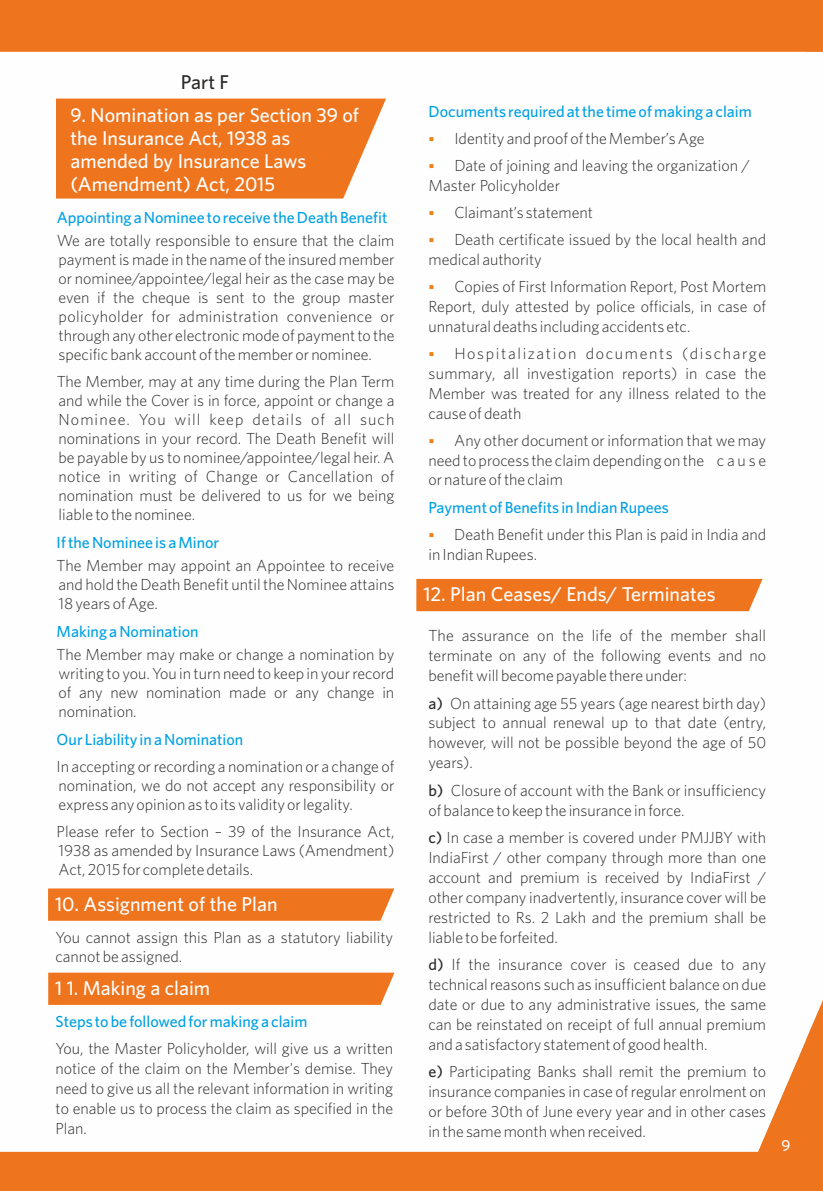
<style>
.page{position:relative;width:823px;height:1191px;background:#fff}
.page>*{position:absolute;margin:0;border:0;box-sizing:border-box;transform-origin:0 0}
.t1{font:500 20px/23px "Whitney";color:#fefefe}
.t2{font:500 20px "Whitney";color:#2b2a29}
.t3{font:300 16px/19.8px "Whitney";color:#2b2a29;text-align:justify}
.t4{font:500 16px "Whitney";color:#00a0e3}
.t5{font:500 16px "Whitney";color:#fefefe}
.s1{color:#ef7f1a}
.s2{font-weight:500}
</style>
<div class="page">
<div style="left:0;top:0;width:822px;height:1191px;background:#ee741d"></div>
<div style="left:805px;top:52px;width:17px;height:990px;background:#fefefe"></div>
<div style="left:0;top:52px;width:805px;height:1099px;background:#fefefe"></div>
<svg style="left:56px;top:99px;width:330px;height:99px"></svg>
<svg style="left:416px;top:579px;width:346px;height:32px"></svg>
<svg style="left:48px;top:888px;width:346px;height:32px"></svg>
<svg style="left:48px;top:972px;width:346px;height:33px"></svg>
<p class="t2" style="left:181px;top:75px;width:50px">Part F</p>
<p class="t1" style="left:70px;top:105px;width:290px">9. Nomination as per Section 39 of the Insurance Act, 1938 as amended by Insurance Laws (Amendment) Act, 2015</p>
<p class="t4" style="left:57px;top:211px;width:332px">Appointing a Nominee to receive the Death Benefit</p>
<p class="t3" style="left:57px;top:233px;width:339px;line-height:19px">We are totally responsible to ensure that the claim payment is made in the name of the insured member or nominee/appointee/legal heir as the case may be even if the cheque is sent to the group master policyholder for administration convenience or through any other electronic mode of payment to the specific bank account of the member or nominee.</p>
<p class="t3" style="left:57px;top:373px;width:339px;line-height:19px">The Member, may at any time during the Plan Term and while the Cover is in force, appoint or change a Nominee. You will keep details of all such nominations in your record. The Death Benefit will be payable by us to nominee/appointee/legal heir. A notice in writing of Change or Cancellation of nomination must be delivered to us for we being liable to the nominee.</p>
<p class="t4" style="left:57px;top:536px;width:164px">If the Nominee is a Minor</p>
<p class="t3" style="left:57px;top:557px;width:339px;line-height:19px">The Member may appoint an Appointee to receive and hold the Death Benefit until the Nominee attains 18 years of Age.</p>
<p class="t4" style="left:57px;top:625px;width:143px">Making a Nomination</p>
<p class="t3" style="left:57px;top:646px;width:339px;line-height:19px">The Member may make or change a nomination by writing to you. You in turn need to keep in your record of any new nomination made or any change in nomination.</p>
<p class="t4" style="left:57px;top:733px;width:188px">Our Liability in a Nomination</p>
<p class="t3" style="left:57px;top:758px;width:339px;line-height:19px">In accepting or recording a nomination or a change of nomination, we do not accept any responsibility or express any opinion as to its validity or legality.</p>
<p class="t3" style="left:57px;top:823px;width:339px;line-height:19px">Please refer to Section – 39 of the Insurance Act, 1938 as amended by Insurance Laws (Amendment)<br>Act, 2015 for complete details.</p>
<p class="t1" style="left:55px;top:894px;width:224px">10. Assignment of the Plan</p>
<p class="t3" style="left:55px;top:928px;width:339px">You cannot assign this Plan as a statutory liability cannot be assigned.</p>
<p class="t1" style="left:55px;top:978px;width:156px">1 1. Making a claim</p>
<p class="t4" style="left:55px;top:1015px;width:253px">Steps to be followed for making a claim</p>
<p class="t3" style="left:55px;top:1040px;width:339px">You, the Master Policyholder, will give us a written notice of the claim on the Member's demise. They need to give us all the relevant information in writing to enable us to process the claim as specified in the Plan.</p>
<p class="t4" style="left:428px;top:105px;width:325px">Documents required at the time of making a claim</p>
<p class="t3" style="left:428px;top:130px;width:277px"><span class="s1">▪</span> Identity and proof of the Member’s Age</p>
<p class="t3" style="left:428px;top:157px;width:322px"><span class="s1">▪</span> Date of joining and leaving the organization /<br>Master Policyholder</p>
<p class="t3" style="left:428px;top:204px;width:166px"><span class="s1">▪</span> Claimant’s statement</p>
<p class="t3" style="left:428px;top:231px;width:339px"><span class="s1">▪</span> Death certificate issued by the local health and medical authority</p>
<p class="t3" style="left:428px;top:278px;width:339px"><span class="s1">▪</span> Copies of First Information Report, Post Mortem Report, duly attested by police officials, in case of unnatural deaths including accidents etc.</p>
<p class="t3" style="left:428px;top:345px;width:339px"><span class="s1">▪</span> Hospitalization documents (discharge summary, all investigation reports) in case the Member was treated for any illness related to the cause of death</p>
<p class="t3" style="left:428px;top:431px;width:339px"><span class="s1">▪</span> Any other document or information that we may need to process the claim depending on the c a u s e or nature of the claim</p>
<p class="t4" style="left:428px;top:501px;width:242px">Payment of Benefits in Indian Rupees</p>
<p class="t3" style="left:428px;top:526px;width:339px"><span class="s1">▪</span> Death Benefit under this Plan is paid in India and in Indian Rupees.</p>
<p class="t1" style="left:423px;top:584px;width:294px">12. Plan Ceases/ Ends/ Terminates</p>
<p class="t3" style="left:428px;top:627px;width:339px">The assurance on the life of the member shall terminate on any of the following events and no benefit will become payable there under:</p>
<p class="t3" style="left:428px;top:694px;width:339px"><span class="s2">a)</span> On attaining age 55 years (age nearest birth day) subject to annual renewal up to that date (entry, however, will not be possible beyond the age of 50 years).</p>
<p class="t3" style="left:428px;top:781px;width:339px"><span class="s2">b)</span> Closure of account with the Bank or insufficiency of balance to keep the insurance in force.</p>
<p class="t3" style="left:428px;top:829px;width:339px"><span class="s2">c)</span> In case a member is covered under PMJJBY with IndiaFirst / other company through more than one account and premium is received by IndiaFirst / other company inadvertently, insurance cover will be restricted to Rs. 2 Lakh and the premium shall be liable to be forfeited.</p>
<p class="t3" style="left:428px;top:956px;width:339px"><span class="s2">d)</span> If the insurance cover is ceased due to any technical reasons such as insufficient balance on due date or due to any administrative issues, the same can be reinstated on receipt of full annual premium and a satisfactory statement of good health.</p>
<p class="t3" style="left:428px;top:1063px;width:339px"><span class="s2">e)</span> Participating Banks shall remit the premium to insurance companies in case of regular enrolment on or before 30th of June every year and in other cases in the same month when received.</p>
<p class="t5" style="left:780px;top:1140px;width:11px">9</p>
</div>
